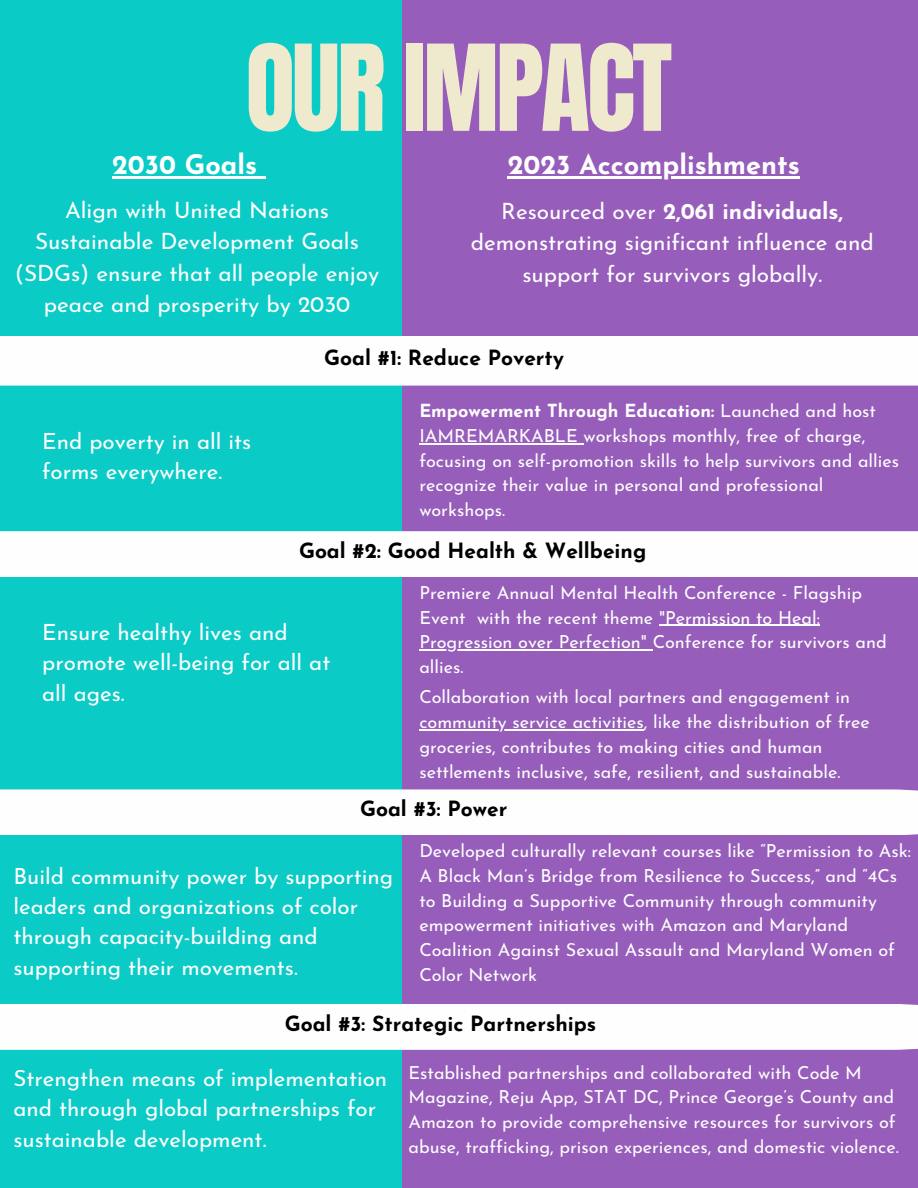
<style>
.page{position:relative;width:918px;height:1188px;background:#965dba}
.page>*{position:absolute;margin:0;border:0;box-sizing:border-box;transform-origin:0 0}
.t1{font:101.55px "Anton";letter-spacing:-.03em;color:#efe9ce}
.t2{font:700 27px "Josefin Sans";color:#fff}
.t3{font:22.5px/31.5px "Josefin Sans";color:#fff;text-align:center}
.t4{font:22.35px/30.3px "Josefin Sans";color:#fefefe}
.t5{font:700 21px "Josefin Sans";color:#000}
.t6{font:18px/24.8px "Josefin Sans";color:#fefefe}
.s1{font-weight:700}
</style>
<div class="page">
<div style="left:0;top:0;width:401px;height:1188px;background:#0bcbc7"></div>
<div style="left:0;top:336px;width:918px;height:50px;background:#fefefe"></div>
<div style="left:0;top:531px;width:918px;height:46px;background:#fefefe"></div>
<div style="left:0;top:789px;width:918px;height:46px;background:#fefefe"></div>
<div style="left:0;top:1004px;width:918px;height:46px;background:#fefefe"></div>
<hr style="left:508px;top:176px;width:292px;height:3px;background:#fff">
<hr style="left:112px;top:176px;width:145px;height:3px;background:#fff">
<svg style="left:257px;top:176px;width:9px;height:3px"></svg>
<hr style="left:419px;top:443px;width:165px;height:1px;background:#fefefe">
<hr style="left:659px;top:625px;width:161px;height:1px;background:#fefefe">
<hr style="left:419px;top:650px;width:234px;height:1px;background:#fefefe">
<hr style="left:419px;top:729px;width:225px;height:1px;background:#fefefe">
<h4 class="t1" style="left:246px;top:15px;width:428px">OUR IMPACT</h4>
<h4 class="t2" style="left:112px;top:154px;width:146px">2030 Goals</h4>
<h2 class="t3" style="left:15px;top:196px;width:366px">Align with United Nations<br>Sustainable Development Goals (SDGs) ensure that all people enjoy peace and prosperity by 2030</h2>
<h1 class="t2" style="left:508px;top:154px;width:294px">2023 Accomplishments</h1>
<h4 class="t3" style="left:471px;top:198px;width:405px">Resourced over <span class="s1">2,061 individuals, </span>demonstrating significant influence and support for survivors globally.</h4>
<p class="t4" style="left:42px;top:428px;width:211px">End poverty in all its forms everywhere.</p>
<h2 class="t5" style="left:324px;top:349px;width:241px">Goal #1: Reduce Poverty</h2>
<h3 class="t6" style="left:419px;top:400px;width:481px"><span class="s1">Empowerment Through Education:</span> Launched and host IAMREMARKABLE workshops monthly, free of charge, focusing on self-promotion skills to help survivors and allies recognize their value in personal and professional workshops.</h3>
<h4 class="t5" style="left:299px;top:542px;width:349px">Goal #2: Good Health &amp; Wellbeing</h4>
<h3 class="t4" style="left:42px;top:619px;width:290px;line-height:30.8px">Ensure healthy lives and promote well-being for all at all ages.</h3>
<p class="t6" style="left:419px;top:582px;width:444px">Premiere Annual Mental Health Conference - Flagship<br>Event with the recent theme "Permission to Heal:</p>
<p class="t6" style="left:419px;top:632px;width:469px">Progression over Perfection" Conference for survivors and allies.</p>
<h3 class="t6" style="left:419px;top:687px;width:432px">Collaboration with local partners and engagement in</h3>
<p class="t6" style="left:419px;top:711px;width:452px">community service activities, like the distribution of free groceries, contributes to making cities and human settlements inclusive, safe, resilient, and sustainable.</p>
<h4 class="t5" style="left:360px;top:801px;width:149px">Goal #3: Power</h4>
<p class="t4" style="left:13px;top:863px;width:381px">Build community power by supporting leaders and organizations of color through capacity-building and supporting their movements.</p>
<p class="t6" style="left:419px;top:840px;width:493px">Developed culturally relevant courses like “Permission to Ask:<br>A Black Man’s Bridge from Resilience to Success,” and “4Cs to Building a Supportive Community through community empowerment initiatives with Amazon and Maryland Coalition Against Sexual Assault and Maryland Women of Color Network</p>
<h4 class="t5" style="left:285px;top:1015px;width:313px">Goal #3: Strategic Partnerships</h4>
<h3 class="t4" style="left:13px;top:1065px;width:375px">Strengthen means of implementation and through global partnerships for sustainable development.</h3>
<p class="t6" style="left:408px;top:1062px;width:492px">Established partnerships and collaborated with Code M Magazine, Reju App, STAT DC, Prince George’s County and Amazon to provide comprehensive resources for survivors of abuse, trafficking, prison experiences, and domestic violence.</p>
</div>
